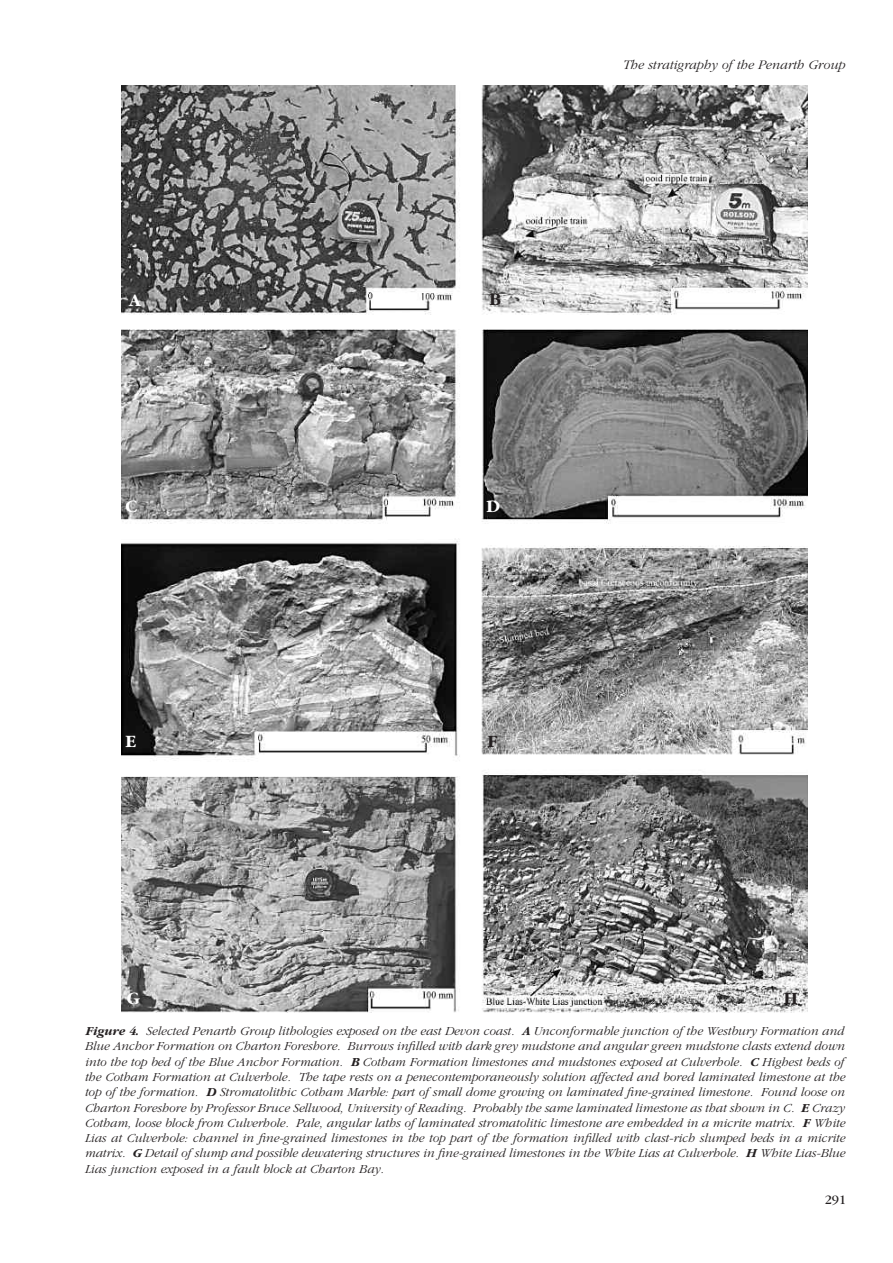
<style>
.page{position:relative;width:893px;height:1263px;background:#fff}
.page>*{position:absolute;margin:0;border:0;box-sizing:border-box;transform-origin:0 0}
.t1{font:700 18px "Garamond";color:#fff}
.t2{font:700 18px "Garamond";color:#231f20}
.t3{font:italic 300 13.5px "Garamond";color:#231f20}
.t4{font:13.5px "Garamond";color:#231f20}
.t5{font:italic 300 12.75px/15.3px "Garamond";color:#231f20;text-align:justify}
.s1{font-weight:700}
</style>
<div class="page">
<img style="left:122px;top:85px;width:686px;height:927px">
<h1 class="t1" style="left:129px;top:289px;width:13px">A</h1>
<h1 class="t2" style="left:489px;top:288px;width:13px">B</h1>
<h1 class="t1" style="left:125px;top:495px;width:13px">C</h1>
<h1 class="t1" style="left:486px;top:495px;width:15px">D</h1>
<h1 class="t1" style="left:125px;top:730px;width:12px">E</h1>
<h1 class="t2" style="left:488px;top:730px;width:12px">F</h1>
<p class="t3" style="left:623px;top:56px;width:224px">The stratigraphy of the Penarth Group</p>
<h1 class="t1" style="left:127px;top:987px;width:14px">G</h1>
<h1 class="t2" style="left:784px;top:987px;width:16px">H</h1>
<p class="t5" style="left:85px;top:1023px;width:762px"><span class="s1">Figure 4.</span> Selected Penarth Group lithologies exposed on the east Devon coast. <span class="s1">A</span> Unconformable junction of the Westbury Formation and Blue Anchor Formation on Charton Foreshore. Burrows infilled with dark grey mudstone and angular green mudstone clasts extend down into the top bed of the Blue Anchor Formation. <span class="s1">B</span> Cotham Formation limestones and mudstones exposed at Culverhole. <span class="s1">C</span> Highest beds of the Cotham Formation at Culverhole. The tape rests on a penecontemporaneously solution affected and bored laminated limestone at the top of the formation. <span class="s1">D</span> Stromatolithic Cotham Marble: part of small dome growing on laminated fine-grained limestone. Found loose on Charton Foreshore by Professor Bruce Sellwood, University of Reading. Probably the same laminated limestone as that shown in C. <span class="s1">E</span> Crazy Cotham, loose block from Culverhole. Pale, angular laths of laminated stromatolitic limestone are embedded in a micrite matrix. <span class="s1">F</span> White Lias at Culverhole: channel in fine-grained limestones in the top part of the formation infilled with clast-rich slumped beds in a micrite matrix. <span class="s1">G</span> Detail of slump and possible dewatering structures in fine-grained limestones in the White Lias at Culverhole. <span class="s1">H</span> White Lias-Blue Lias junction exposed in a fault block at Charton Bay.</p>
<p class="t4" style="left:825px;top:1195px;width:23px">291</p>
</div>
